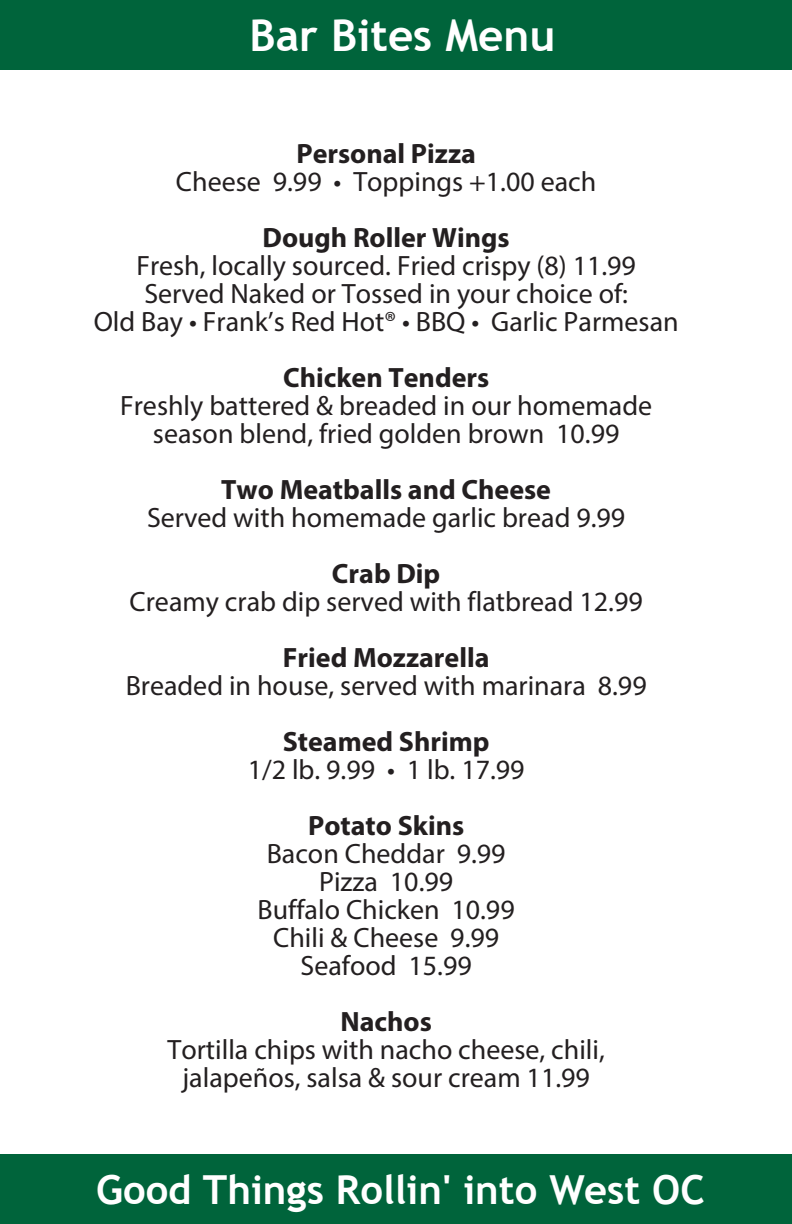
<style>
.page{position:relative;width:792px;height:1224px;background:#fff}
.page>*{position:absolute;margin:0;border:0;box-sizing:border-box;transform-origin:0 0}
.t1{font:700 44px "Trebuchet MS";color:#fff}
.t2{font:700 40px "Trebuchet MS";color:#fff}
.t3{font:28px "Myriad Pro";color:#231f20}
.t4{font:700 28px "Myriad Pro";color:#231f20}
</style>
<div class="page">
<div style="left:0;top:0;width:792px;height:70px;background:#00643b"></div>
<div style="left:0;top:1154px;width:792px;height:70px;background:#00643b"></div>
<p class="t1" style="left:250px;top:8px;width:307px">Bar Bites Menu</p>
<p class="t4" style="left:296px;top:136px;width:181px">Personal Pizza</p>
<p class="t3" style="left:176px;top:165px;width:422px">Cheese 9.99 • Toppings +1.00 each</p>
<p class="t4" style="left:263px;top:220px;width:249px">Dough Roller Wings</p>
<p class="t3" style="left:136px;top:249px;width:501px">Fresh, locally sourced. Fried crispy (8) 11.99</p>
<p class="t3" style="left:144px;top:277px;width:485px">Served Naked or Tossed in your choice of:</p>
<p class="t3" style="left:94px;top:305px;width:587px">Old Bay • Frank’s Red Hot® • BBQ • Garlic Parmesan</p>
<p class="t4" style="left:283px;top:360px;width:208px">Chicken Tenders</p>
<p class="t3" style="left:120px;top:389px;width:533px">Freshly battered &amp; breaded in our homemade</p>
<p class="t3" style="left:153px;top:417px;width:468px">season blend, fried golden brown 10.99</p>
<p class="t4" style="left:221px;top:472px;width:331px">Two Meatballs and Cheese</p>
<p class="t3" style="left:147px;top:501px;width:480px">Served with homemade garlic bread 9.99</p>
<p class="t4" style="left:332px;top:556px;width:110px">Crab Dip</p>
<p class="t3" style="left:130px;top:585px;width:515px">Creamy crab dip served with flatbread 12.99</p>
<p class="t4" style="left:283px;top:640px;width:208px">Fried Mozzarella</p>
<p class="t3" style="left:126px;top:669px;width:523px">Breaded in house, served with marinara 8.99</p>
<p class="t4" style="left:283px;top:724px;width:208px">Steamed Shrimp</p>
<p class="t3" style="left:248px;top:753px;width:278px">1/2 lb. 9.99 • 1 lb. 17.99</p>
<p class="t4" style="left:308px;top:808px;width:158px">Potato Skins</p>
<p class="t3" style="left:267px;top:837px;width:240px">Bacon Cheddar 9.99</p>
<p class="t3" style="left:319px;top:865px;width:136px">Pizza 10.99</p>
<p class="t3" style="left:258px;top:893px;width:259px">Buffalo Chicken 10.99</p>
<p class="t3" style="left:273px;top:921px;width:228px">Chili &amp; Cheese 9.99</p>
<p class="t3" style="left:301px;top:949px;width:173px">Seafood 15.99</p>
<p class="t4" style="left:340px;top:1004px;width:93px">Nachos</p>
<p class="t3" style="left:167px;top:1033px;width:439px">Tortilla chips with nacho cheese, chili,</p>
<p class="t3" style="left:182px;top:1061px;width:409px">jalapeños, salsa &amp; sour cream 11.99</p>
<p class="t2" style="left:96px;top:1165px;width:610px">Good Things Rollin' into West OC</p>
</div>
